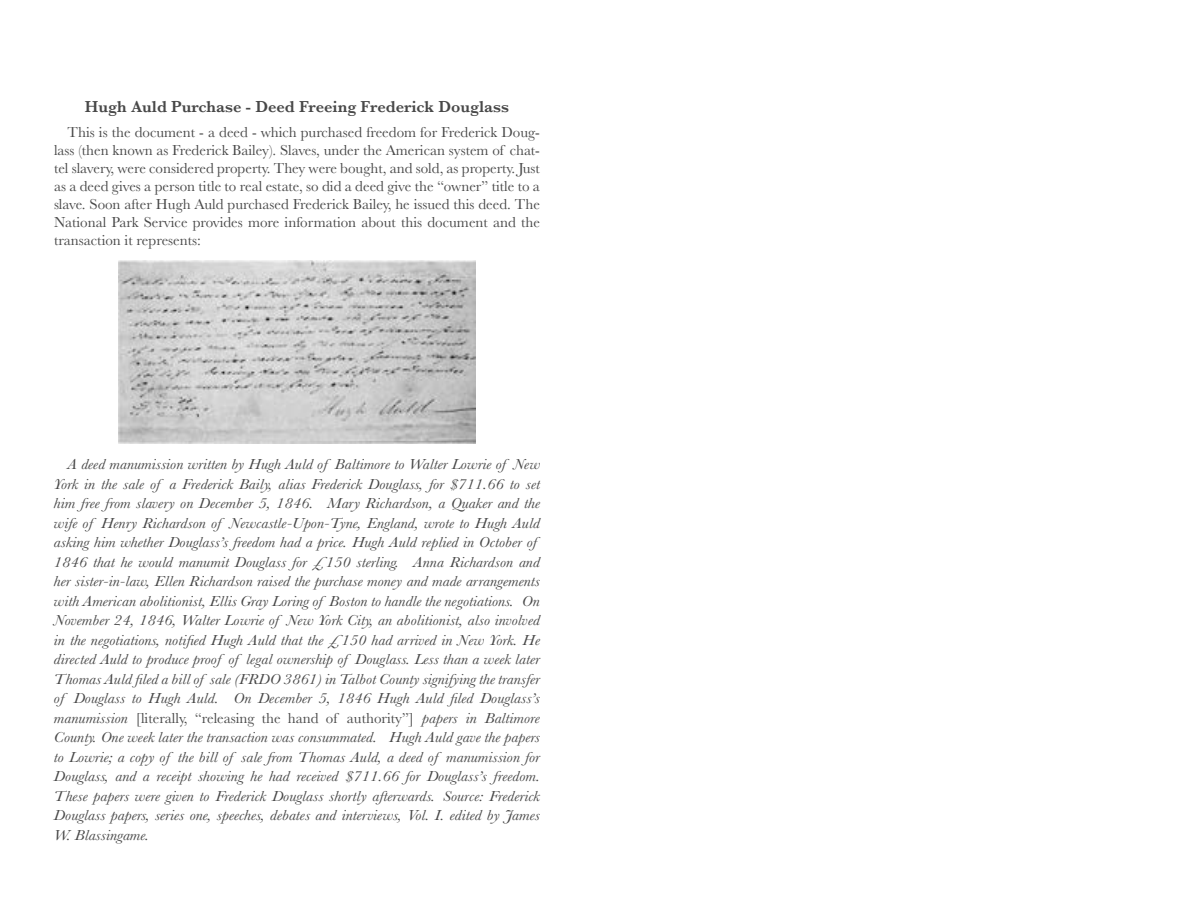
<style>
.page{position:relative;width:1188px;height:918px;background:#fff}
.page>*{position:absolute;margin:0;border:0;box-sizing:border-box;transform-origin:0 0}
.t1{font:600 16.5px "Baskerville";color:#484848}
.t2{font:italic 15px/19.5px "Baskerville";color:#484848;scale:1.11 1}
.t3{font:15px/18px "Baskerville";color:#484848;text-align:justify}
.s1{font-style:normal}
</style>
<div class="page">
<img style="left:118px;top:260px;width:358px;height:183px">
<p class="t1" style="left:85px;top:95px;width:426px">Hugh Auld Purchase - Deed Freeing Frederick Douglass</p>
<p class="t3" style="left:54px;top:123px;width:488px;text-indent:14px">This is the document - a deed - which purchased freedom for Frederick Doug&shy;lass (then known as Frederick Bailey). Slaves, under the American system of chat&shy;tel slavery, were considered property. They were bought, and sold, as property. Just as a deed gives a person title to real estate, so did a deed give the “owner” title to a slave. Soon after Hugh Auld purchased Frederick Bailey, he issued this deed. The National Park Service provides more information about this document and the transaction it represents:</p>
<p class="t2" style="left:54px;top:455px;width:439px;text-indent:14px">A deed manumission written by Hugh Auld of Baltimore to Walter Lowrie of New York in the sale of a Frederick Baily, alias Frederick Douglass, for $711.66 to set him free from slavery on December 5, 1846.    Mary Richardson, a Quaker and the wife of Henry Richardson of Newcastle-Upon-Tyne, England, wrote to Hugh Auld asking him whether Douglass’s freedom had a price. Hugh Auld replied in October of 1846 that he would manumit Douglass for £150 sterling.    Anna Richardson and her sister-in-law, Ellen Richardson raised the purchase money and made arrangements with American abolitionist, Ellis Gray Loring of Boston to handle the negotiations.   On November 24, 1846, Walter Lowrie of New York City, an abolitionist, also involved in the negotiations, notified Hugh Auld that the £150 had arrived in New York. He directed Auld to produce proof of legal ownership of Douglass. Less than a week later Thomas Auld filed a bill of sale (FRDO 3861) in Talbot County signifying the transfer of Douglass to Hugh Auld.    On December 5, 1846 Hugh Auld filed Douglass’s manumission <span class="s1">[literally, “releasing the hand of authority”]</span> papers in Baltimore County. One week later the transaction was consummated.    Hugh Auld gave the papers to Lowrie; a copy of the bill of sale from Thomas Auld, a deed of manumission for Douglass, and a receipt showing he had received $711.66 for Douglass’s freedom.<br>These papers were given to Frederick Douglass shortly afterwards.   Source: Frederick Douglass papers, series one, speeches, debates and interviews, Vol. I. edited by James W. Blassingame.</p>
</div>
